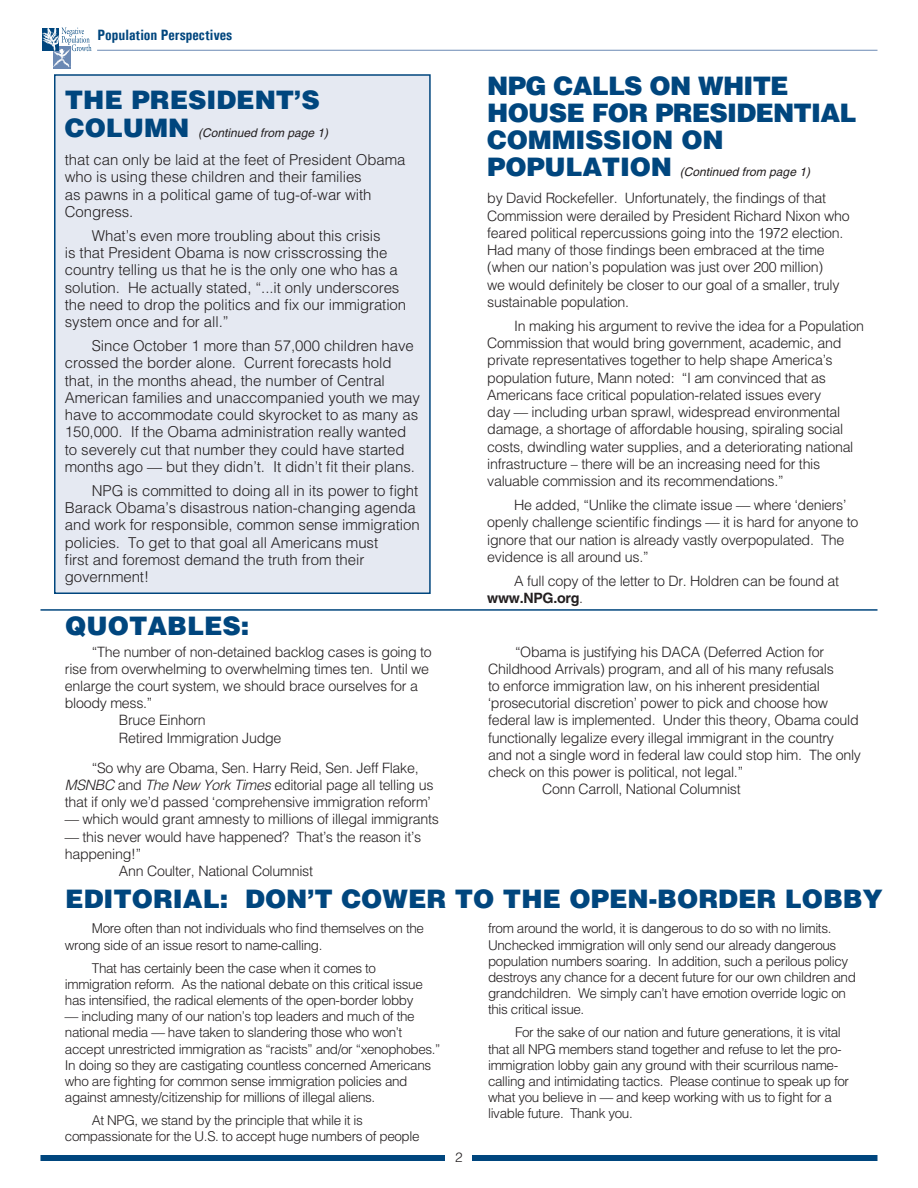
<style>
.page{position:relative;width:918px;height:1188px;background:#fff}
.page>*{position:absolute;margin:0;border:0;box-sizing:border-box;transform-origin:0 0}
.Headlines{font:900 25.5px "Helvetica";color:#00467e}
.Headlines-2{font:900 25.5px/27px "Helvetica";letter-spacing:-.03em;color:#00467e}
.t1{font:300 15px/17.2px "Helvetica";letter-spacing:-.005em;color:#231f20}
.t2{font:700 condensed 15px "Univers";color:#00467e}
.Body{font:300 14.25px/17.2px "Helvetica";letter-spacing:-.02em;color:#231f20}
.Body-2{font:300 13.5px/16.2px "Helvetica";letter-spacing:-.03em;color:#231f20}
.Headlines-3{font:italic 12px "Helvetica";color:#231f20}
.s1{font-weight:900;font-style:normal;font-size:25.5px;color:#00467e}
.s2{font-family:"Times New Roman";font-weight:400}
.s3{font-style:italic}
.s4{font-weight:700}
</style>
<div class="page">
<div style="left:54px;top:74px;width:377px;height:520px;background:#e5e9f2;border:2px solid #00467e"></div>
<div style="left:53px;top:46px;width:17px;height:23px;background:#6b89b4"></div>
<svg style="left:42px;top:27px;width:50px;height:41px"></svg>
<hr style="left:97px;top:50px;width:780px;height:1px;background:#6b89b4">
<div style="left:40px;top:1155px;width:837px;height:6px;background:#00467e"></div>
<div style="left:445px;top:1149px;width:27px;height:16px;background:#fff"></div>
<hr style="left:40px;top:609px;width:838px;height:2px;background:#00467e">
<p class="t2" style="left:97px;top:26px;width:136px">Population Perspectives</p>
<p class="Headlines" style="left:65px;top:83px;width:256px">THE PRESIDENT’S</p>
<p class="Headlines-3" style="left:65px;top:126px;width:265px"><span class="s1">COLUMN</span> (Continued from page 1)</p>
<p class="t1" style="left:65px;top:151px;width:342px">that can only be laid at the feet of President Obama who is using these children and their families<br>as pawns in a political game of tug-of-war with Congress.</p>
<p class="t1" style="left:65px;top:227px;width:343px;text-indent:27px">What’s even more troubling about this crisis<br>is that President Obama is now crisscrossing the country telling us that he is the only one who has a solution. He actually stated, “...it only underscores the need to drop the politics and fix our immigration system once and for all.”</p>
<p class="t1" style="left:65px;top:337px;width:357px;text-indent:27px">Since October 1 more than 57,000 children have crossed the border alone. Current forecasts hold that, in the months ahead, the number of Central American families and unaccompanied youth we may have to accommodate could skyrocket to as many as 150,000. If the Obama administration really wanted to severely cut that number they could have started months ago <span class="s2">—</span> but they didn’t. It didn’t fit their plans.</p>
<p class="t1" style="left:65px;top:482px;width:356px;text-indent:27px">NPG is committed to doing all in its power to fight Barack Obama’s disastrous nation-changing agenda and work for responsible, common sense immigration policies. To get to that goal all Americans must<br>first and foremost demand the truth from their government!</p>
<p class="Headlines" style="left:65px;top:609px;width:186px">QUOTABLES:</p>
<p class="Body" style="left:65px;top:643px;width:368px;text-indent:27px">“The number of non-detained backlog cases is going to rise from overwhelming to overwhelming times ten. Until we enlarge the court system, we should brace ourselves for a bloody mess.”</p>
<p class="Body" style="left:119px;top:712px;width:88px">Bruce Einhorn</p>
<p class="Body" style="left:119px;top:729px;width:164px">Retired Immigration Judge</p>
<p class="Body" style="left:65px;top:759px;width:370px;text-indent:27px">“So why are Obama, Sen. Harry Reid, Sen. Jeff Flake,<br><span class="s3">MSNBC</span> and <span class="s3">The New York Times</span> editorial page all telling us that if only we’d passed ‘comprehensive immigration reform’</p>
<p class="Body" style="left:65px;top:811px;width:376px"><span class="s2">—</span> which would grant amnesty to millions of illegal immigrants</p>
<p class="Body" style="left:65px;top:828px;width:358px"><span class="s2">—</span> this never would have happened? That’s the reason it’s happening!”</p>
<p class="Body" style="left:119px;top:862px;width:196px">Ann Coulter, National Columnist</p>
<p class="Headlines-2" style="left:487px;top:72px;width:371px">NPG CALLS ON WHITE<br>HOUSE FOR PRESIDENTIAL<br>COMMISSION ON</p>
<p class="Headlines-3" style="left:487px;top:165px;width:324px"><span class="s1">POPULATION</span> (Continued from page 1)</p>
<p class="Body" style="left:487px;top:190px;width:364px">by David Rockefeller. Unfortunately, the findings of that Commission were derailed by President Richard Nixon who feared political repercussions going into the 1972 election.<br>Had many of those findings been embraced at the time (when our nation’s population was just over 200 million)<br>we would definitely be closer to our goal of a smaller, truly sustainable population.</p>
<p class="Body" style="left:487px;top:317px;width:378px;text-indent:27px">In making his argument to revive the idea for a Population Commission that would bring government, academic, and private representatives together to help shape America’s population future, Mann noted: “I am convinced that as Americans face critical population-related issues every<br>day <span class="s2">—</span> including urban sprawl, widespread environmental damage, a shortage of affordable housing, spiraling social costs, dwindling water supplies, and a deteriorating national infrastructure – there will be an increasing need for this valuable commission and its recommendations.”</p>
<p class="Body" style="left:487px;top:496px;width:372px;text-indent:27px">He added, “Unlike the climate issue <span class="s2">—</span> where ‘deniers’ openly challenge scientific findings <span class="s2">—</span> it is hard for anyone to ignore that our nation is already vastly overpopulated. The evidence is all around us.”</p>
<p class="Body" style="left:487px;top:572px;width:353px;text-indent:27px">A full copy of the letter to Dr. Holdren can be found at <span class="s4">www.NPG.org</span>.</p>
<p class="Body" style="left:488px;top:643px;width:375px;text-indent:27px">“Obama is justifying his DACA (Deferred Action for Childhood Arrivals) program, and all of his many refusals<br>to enforce immigration law, on his inherent presidential ‘prosecutorial discretion’ power to pick and choose how federal law is implemented. Under this theory, Obama could functionally legalize every illegal immigrant in the country and not a single word in federal law could stop him. The only check on this power is political, not legal.”</p>
<p class="Body" style="left:542px;top:780px;width:200px">Conn Carroll, National Columnist</p>
<p class="Headlines" style="left:65px;top:882px;width:819px">EDITORIAL: DON’T COWER TO THE OPEN-BORDER LOBBY</p>
<p class="Body-2" style="left:65px;top:920px;width:361px;text-indent:27px">More often than not individuals who find themselves on the wrong side of an issue resort to name-calling.</p>
<p class="Body-2" style="left:65px;top:960px;width:360px;text-indent:27px">That has certainly been the case when it comes to immigration reform. As the national debate on this critical issue has intensified, the radical elements of the open-border lobby</p>
<p class="Body-2" style="left:65px;top:1008px;width:377px"><span class="s2">—</span> including many of our nation’s top leaders and much of the national media <span class="s2">—</span> have taken to slandering those who won’t accept unrestricted immigration as “racists” and/or “xenophobes.” In doing so they are castigating countless concerned Americans who are fighting for common sense immigration policies and against amnesty/citizenship for millions of illegal aliens.</p>
<p class="Body-2" style="left:65px;top:1112px;width:356px;text-indent:27px">At NPG, we stand by the principle that while it is compassionate for the U.S. to accept huge numbers of people</p>
<p class="Body-2" style="left:455px;top:1149px;width:9px">2</p>
<p class="Body-2" style="left:488px;top:920px;width:369px">from around the world, it is dangerous to do so with no limits.<br>Unchecked immigration will only send our already dangerous population numbers soaring. In addition, such a perilous policy destroys any chance for a decent future for our own children and grandchildren. We simply can’t have emotion override logic on this critical issue.</p>
<p class="Body-2" style="left:488px;top:1024px;width:363px;text-indent:27px">For the sake of our nation and future generations, it is vital that all NPG members stand together and refuse to let the pro&shy;immigration lobby gain any ground with their scurrilous name&shy;calling and intimidating tactics. Please continue to speak up for what you believe in <span class="s2">—</span> and keep working with us to fight for a livable future. Thank you.</p>
</div>
